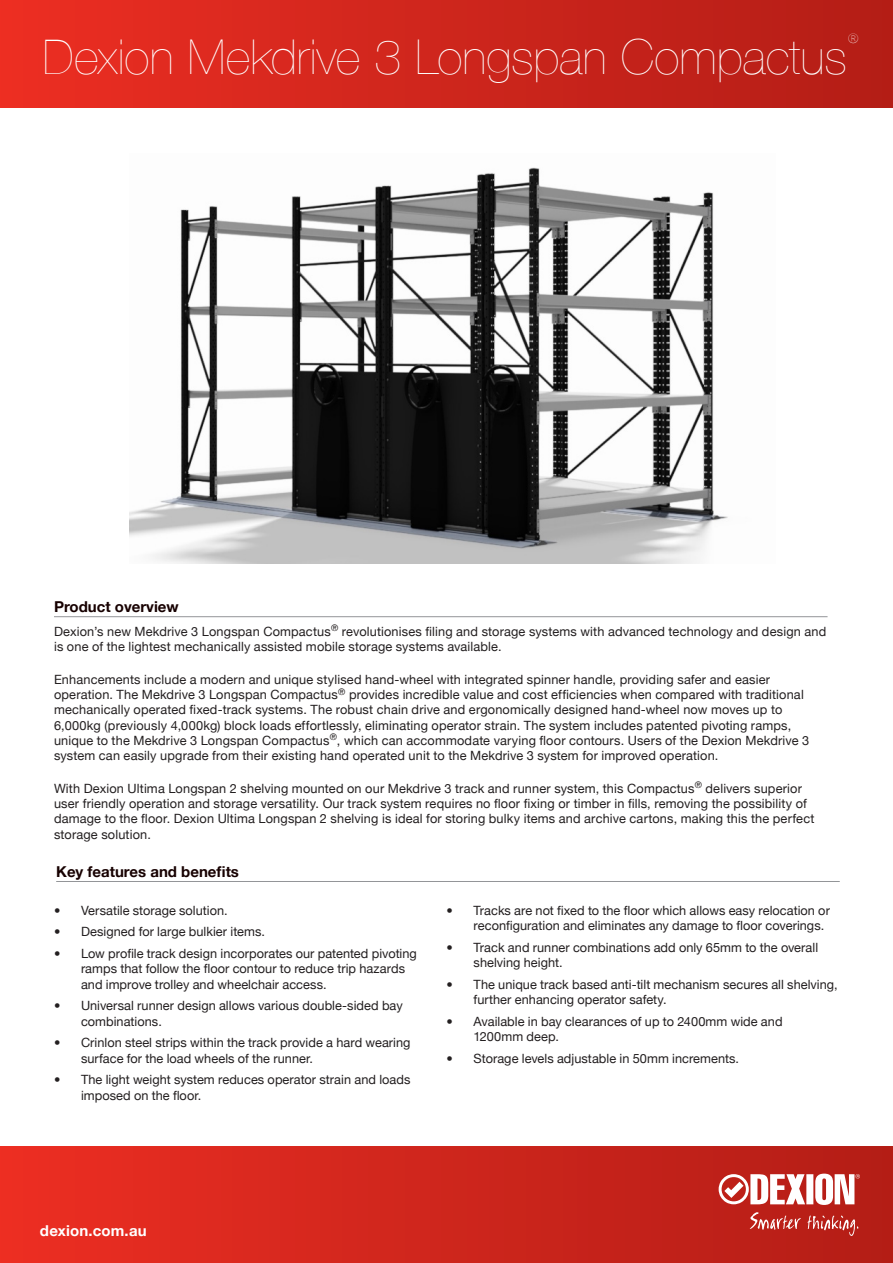
<style>
.page{position:relative;width:893px;height:1263px;background:#fff}
.page>*{position:absolute;margin:0;border:0;box-sizing:border-box;transform-origin:0 0}
.Spec_Sheet_Title{font:200 48px "Helvetica Neue";letter-spacing:.005em;color:#fff}
.Subhead_w_Underline{font:700 15px "Helvetica Neue";color:#170000}
.t1{font:700 15px "Helvetica Neue";letter-spacing:.01em;color:#fff}
.Spec_Sheet_Title-2{font:200 13.05px "Helvetica Neue";color:#fff}
.body_copy{font:12.75px/15.3px "Helvetica Neue";letter-spacing:.01em;color:#231f20}
</style>
<div class="page">
<div style="left:0;top:1147px;width:893px;height:116px;background:linear-gradient(to right,#ec2e23,#b31d16)"></div>
<svg style="left:719px;top:1173px;width:141px;height:32px"></svg>
<svg style="left:750px;top:1212px;width:51px;height:18px"></svg>
<svg style="left:807px;top:1215px;width:51px;height:21px"></svg>
<div style="left:0;top:0;width:893px;height:108px;background:linear-gradient(to right,#ec2e23,#b31d16)"></div>
<hr style="left:54px;top:616px;width:773px;height:1px;background:#939598">
<hr style="left:56px;top:881px;width:784px;height:1px;background:#939598">
<img style="left:130px;top:167px;width:598px;height:397px">
<p class="Spec_Sheet_Title-2" style="left:848px;top:31px;width:12px">®</p>
<p class="Spec_Sheet_Title" style="left:43px;top:29px;width:805px">Dexion Mekdrive 3 Longspan Compactus</p>
<p class="Subhead_w_Underline" style="left:54px;top:597px;width:126px">Product overview</p>
<p class="body_copy" style="left:54px;top:623px;width:774px">Dexion’s new Mekdrive 3 Longspan Compactus<sup>®</sup> revolutionises filing and storage systems with advanced technology and design and is one of the lightest mechanically assisted mobile storage systems available.</p>
<p class="body_copy" style="left:54px;top:671px;width:757px">Enhancements include a modern and unique stylised hand-wheel with integrated spinner handle, providing safer and easier operation. The Mekdrive 3 Longspan Compactus<sup>®</sup> provides incredible value and cost efficiencies when compared with traditional mechanically operated fixed-track systems. The robust chain drive and ergonomically designed hand-wheel now moves up to 6,000kg (previously 4,000kg) block loads effortlessly, eliminating operator strain. The system includes patented pivoting ramps, unique to the Mekdrive 3 Longspan Compactus<sup>®</sup>, which can accommodate varying floor contours. Users of the Dexion Mekdrive 3 system can easily upgrade from their existing hand operated unit to the Mekdrive 3 system for improved operation.</p>
<p class="body_copy" style="left:54px;top:780px;width:762px">With Dexion Ultima Longspan 2 shelving mounted on our Mekdrive 3 track and runner system, this Compactus<sup>®</sup> delivers superior user friendly operation and storage versatility. Our track system requires no floor fixing or timber in fills, removing the possibility of damage to the floor. Dexion Ultima Longspan 2 shelving is ideal for storing bulky items and archive cartons, making this the perfect storage solution.</p>
<p class="Subhead_w_Underline" style="left:56px;top:862px;width:184px">Key features and benefits</p>
<p class="body_copy" style="left:54px;top:902px;width:175px">• Versatile storage solution.</p>
<p class="body_copy" style="left:54px;top:924px;width:212px">• Designed for large bulkier items.</p>
<p class="body_copy" style="left:81px;top:946px;width:337px;text-indent:-27px">• Low profile track design incorporates our patented pivoting ramps that follow the floor contour to reduce trip hazards and improve trolley and wheelchair access.</p>
<p class="body_copy" style="left:81px;top:998px;width:323px;text-indent:-27px">• Universal runner design allows various double-sided bay combinations.</p>
<p class="body_copy" style="left:81px;top:1035px;width:331px;text-indent:-27px">• Crinlon steel strips within the track provide a hard wearing surface for the load wheels of the runner.</p>
<p class="body_copy" style="left:81px;top:1072px;width:331px;text-indent:-27px">• The light weight system reduces operator strain and loads imposed on the floor.</p>
<p class="body_copy" style="left:474px;top:902px;width:358px;text-indent:-27px">• Tracks are not fixed to the floor which allows easy relocation or reconfiguration and eliminates any damage to floor coverings.</p>
<p class="body_copy" style="left:474px;top:939px;width:346px;text-indent:-27px">• Track and runner combinations add only 65mm to the overall shelving height.</p>
<p class="body_copy" style="left:474px;top:976px;width:366px;text-indent:-27px">• The unique track based anti-tilt mechanism secures all shelving, further enhancing operator safety.</p>
<p class="body_copy" style="left:474px;top:1013px;width:310px;text-indent:-27px">• Available in bay clearances of up to 2400mm wide and<br>1200mm deep.</p>
<p class="body_copy" style="left:447px;top:1050px;width:294px">• Storage levels adjustable in 50mm increments.</p>
<p class="t1" style="left:40px;top:1221px;width:108px">dexion.com.au</p>
</div>
